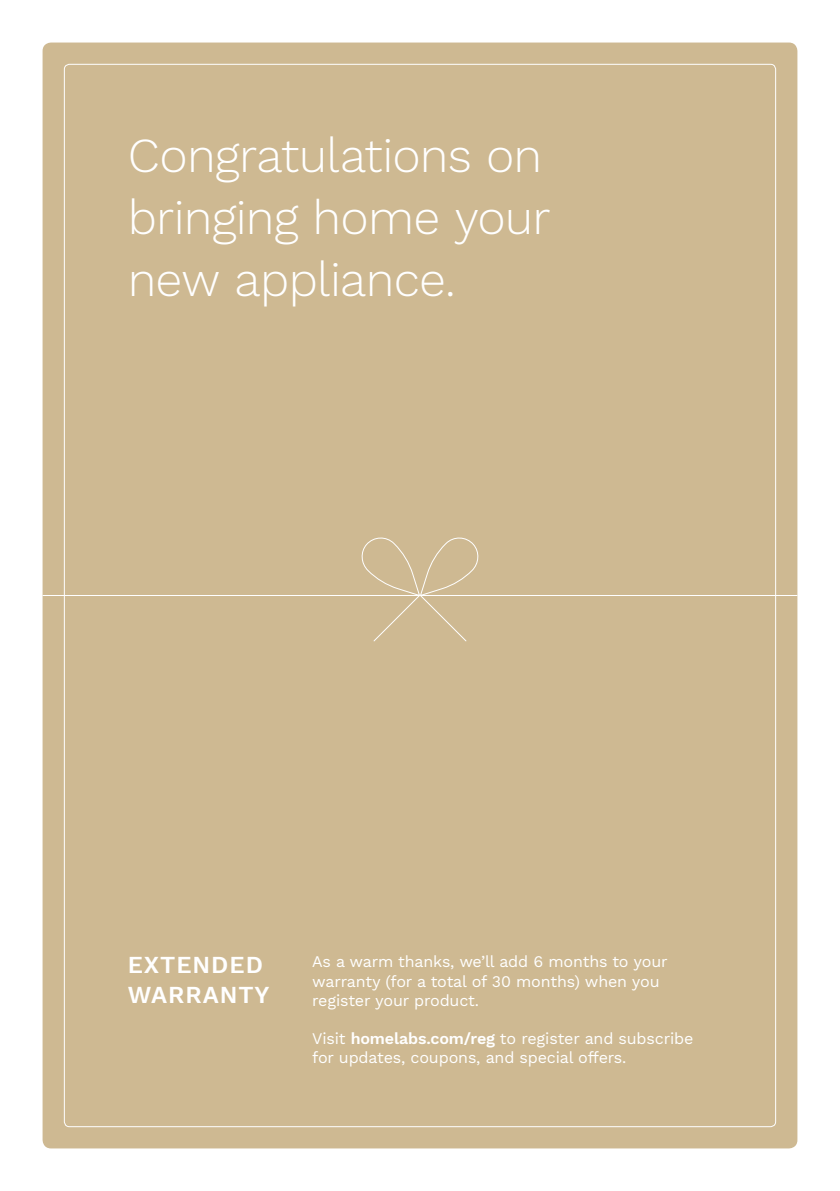
<style>
.page{position:relative;width:840px;height:1191px;background:#fff}
.page>*{position:absolute;margin:0;border:0;box-sizing:border-box;transform-origin:0 0}
.t1{font:300 48px/62px "Work Sans";letter-spacing:-.015em;color:#fff}
.t2{font:600 24px/30px "Work Sans";letter-spacing:.04em;color:#fff}
.t3{font:16px/19.2px "Work Sans";letter-spacing:-.01em;color:#fff}
.s1{font-weight:600}
</style>
<div class="page">
<div style="left:43px;top:43px;width:754px;height:1105px;background:#ceb992;border-radius:9px"></div>
<hr style="left:43px;top:595px;width:754px;height:1px;background:#fff">
<svg style="left:361px;top:537px;width:118px;height:105px"></svg>
<h1 class="t1" style="left:128px;top:127px;width:424px">Congratulations on bringing home your new appliance.</h1>
<h2 class="t2" style="left:128px;top:950px;width:143px">EXTENDED<br>WARRANTY</h2>
<p class="t3" style="left:312px;top:953px;width:357px">As a warm thanks, we’ll add 6 months to your warranty (for a total of 30 months) when you register your product.</p>
<p class="t3" style="left:312px;top:1029px;width:382px">Visit <span class="s1">homelabs.com/reg</span> to register and subscribe for updates, coupons, and special offers.</p>
</div>
